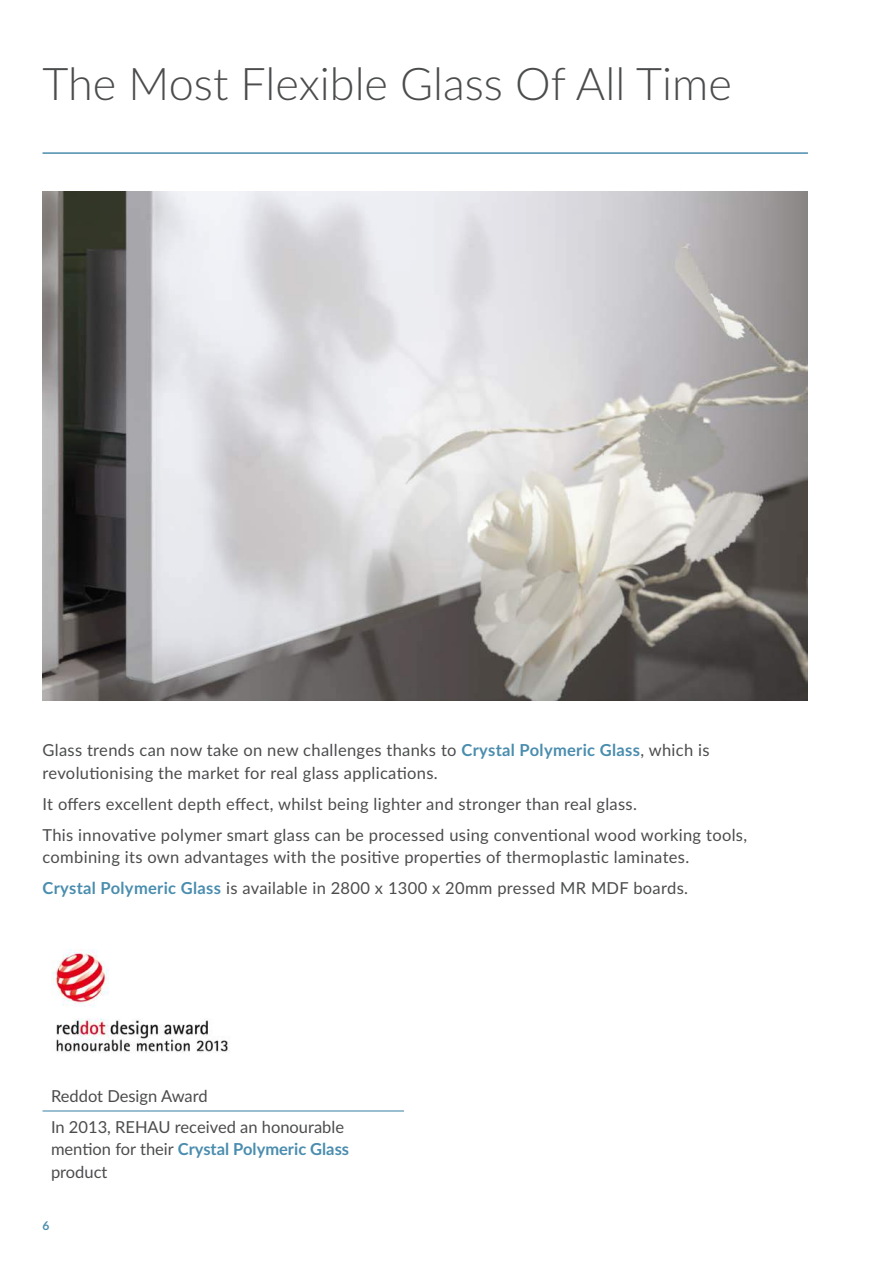
<style>
.page{position:relative;width:893px;height:1263px;background:#fff}
.page>*{position:absolute;margin:0;border:0;box-sizing:border-box;transform-origin:0 0}
.t1{font:300 45px "Lato";color:#4b4c4d}
.t2{font:16.5px/31px "Lato";letter-spacing:.02em;color:#4b4c4d}
.t3{font:16.5px/31px "Lato";color:#4b4c4d}
.t4{font:700 12px "Lato";color:#4a8dae}
.s1{font-weight:700;color:#4a8dae}
</style>
<div class="page">
<hr style="left:43px;top:152px;width:765px;height:2px;background:#4a8dae">
<img style="left:43px;top:191px;width:765px;height:509px">
<img style="left:51px;top:949px;width:178px;height:104px">
<hr style="left:43px;top:1110px;width:361px;height:1px;background:#4a8dae">
<h1 class="t1" style="left:43px;top:52px;width:691px">The Most Flexible Glass Of All Time</h1>
<p class="t2" style="left:43px;top:738px;width:669px;line-height:22.5px">Glass trends can now take on new challenges thanks to <span class="s1">Crystal Polymeric Glass</span>, which is revolutionising the market for real glass applications.</p>
<p class="t2" style="left:43px;top:787px;width:706px">It offers excellent depth effect, whilst being lighter and stronger than real glass.<br>This innovative polymer smart glass can be processed using conventional wood working tools,</p>
<p class="t2" style="left:43px;top:841px;width:648px">combining its own advantages with the positive properties of thermoplastic laminates.<br><span class="s1">Crystal Polymeric Glass</span> is available in 2800 x 1300 x 20mm pressed MR MDF boards.</p>
<p class="t3" style="left:51px;top:1080px;width:295px">Reddot Design Award<br>In 2013, REHAU received an honourable</p>
<p class="t3" style="left:51px;top:1137px;width:300px;line-height:22.5px">mention for their <span class="s1">Crystal Polymeric Glass </span>product</p>
<p class="t4" style="left:43px;top:1217px;width:8px">6</p>
</div>
